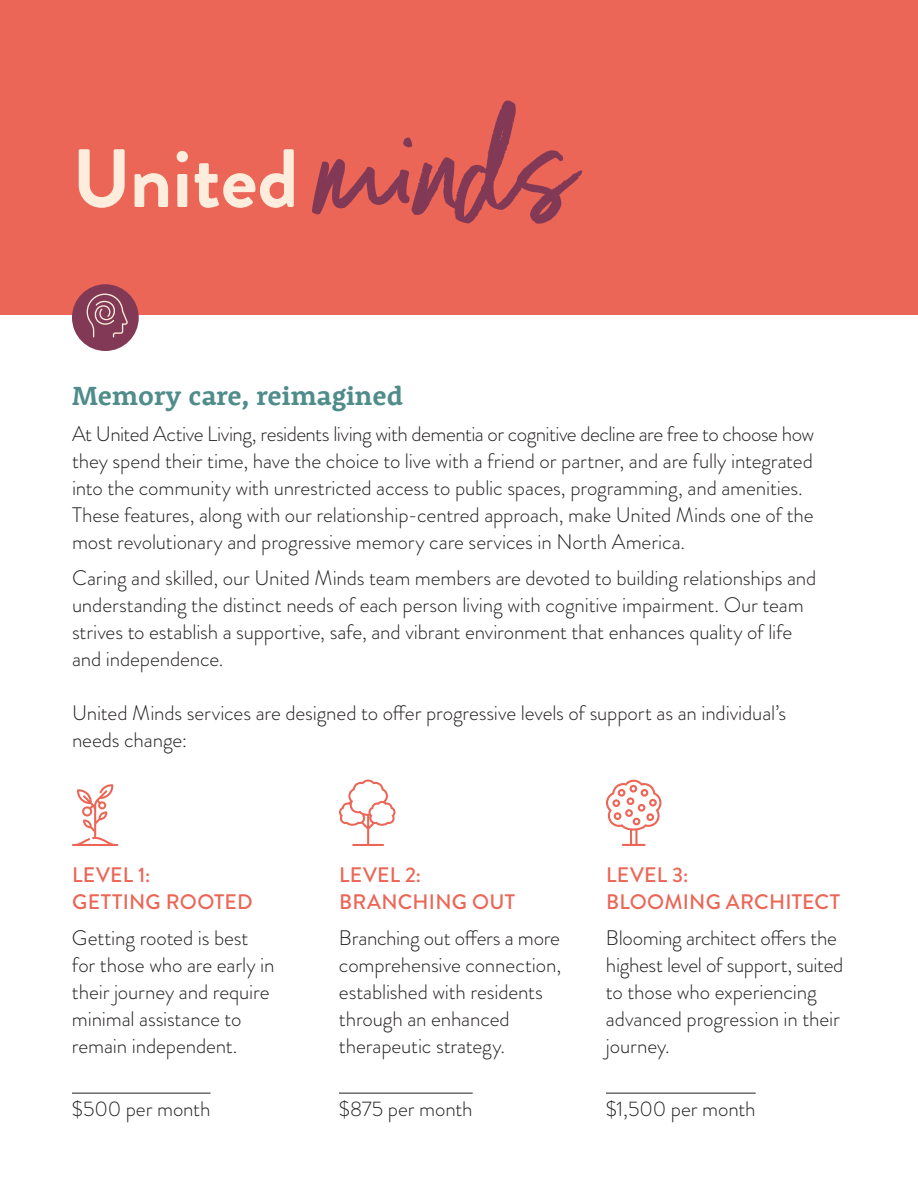
<style>
.page{position:relative;width:918px;height:1188px;background:#fff}
.page>*{position:absolute;margin:0;border:0;box-sizing:border-box;transform-origin:0 0}
.t1{font:247.5px "Backlash Script";letter-spacing:.005em;color:#823956}
.t2{font:700 82.5px "Brandon Grotesque";color:#feeddc}
.t3{font:700 27px "Rooney";color:#4f8c8a}
.Body{font:300 21px/27px "Brandon Grotesque";letter-spacing:-.01em;color:#231f20}
.Body-2{font:500 21px/27px "Brandon Grotesque";letter-spacing:.01em;color:#eb6657}
</style>
<div class="page">
<hr style="left:72px;top:1093px;width:139px;height:1px;background:#231f20">
<hr style="left:339px;top:1093px;width:134px;height:1px;background:#231f20">
<hr style="left:606px;top:1093px;width:150px;height:1px;background:#231f20">
<svg style="left:339px;top:780px;width:56px;height:66px"></svg>
<svg style="left:72px;top:784px;width:46px;height:62px"></svg>
<div style="left:0;top:0;width:918px;height:315px;background:#eb6657"></div>
<div style="left:72px;top:284px;width:67px;height:67px;background:#823956;border-radius:50%"></div>
<svg style="left:87px;top:294px;width:41px;height:43px"></svg>
<svg style="left:606px;top:780px;width:55px;height:66px"></svg>
<p class="t2" style="left:72px;top:121px;width:228px">United</p>
<p class="t1" style="left:321px;top:50px;width:258px">minds</p>
<p class="t3" style="left:72px;top:378px;width:333px">Memory care, reimagined</p>
<p class="Body" style="left:72px;top:420px;width:744px">At United Active Living, residents living with dementia or cognitive decline are free to choose how they spend their time, have the choice to live with a friend or partner, and are fully integrated into the community with unrestricted access to public spaces, programming, and amenities.<br>These features, along with our relationship-centred approach, make United Minds one of the most revolutionary and progressive memory care services in North America.</p>
<p class="Body" style="left:72px;top:564px;width:746px">Caring and skilled, our United Minds team members are devoted to building relationships and understanding the distinct needs of each person living with cognitive impairment. Our team strives to establish a supportive, safe, and vibrant environment that enhances quality of life and independence.</p>
<p class="Body" style="left:72px;top:699px;width:716px">United Minds services are designed to offer progressive levels of support as an individual’s needs change:</p>
<p class="Body-2" style="left:72px;top:862px;width:182px">LEVEL 1:<br>GETTING ROOTED</p>
<p class="Body" style="left:72px;top:924px;width:204px">Getting rooted is best for those who are early in their journey and require minimal assistance to remain independent.</p>
<p class="Body" style="left:72px;top:1095px;width:140px">$500 per month</p>
<p class="Body-2" style="left:339px;top:862px;width:178px">LEVEL 2:<br>BRANCHING OUT</p>
<p class="Body" style="left:339px;top:924px;width:224px">Branching out offers a more comprehensive connection, established with residents through an enhanced therapeutic strategy.</p>
<p class="Body" style="left:339px;top:1095px;width:135px">$875 per month</p>
<p class="Body-2" style="left:606px;top:862px;width:236px">LEVEL 3:<br>BLOOMING ARCHITECT</p>
<p class="Body" style="left:606px;top:924px;width:239px">Blooming architect offers the highest level of support, suited to those who experiencing advanced progression in their journey.</p>
<p class="Body" style="left:606px;top:1095px;width:151px">$1,500 per month</p>
</div>
